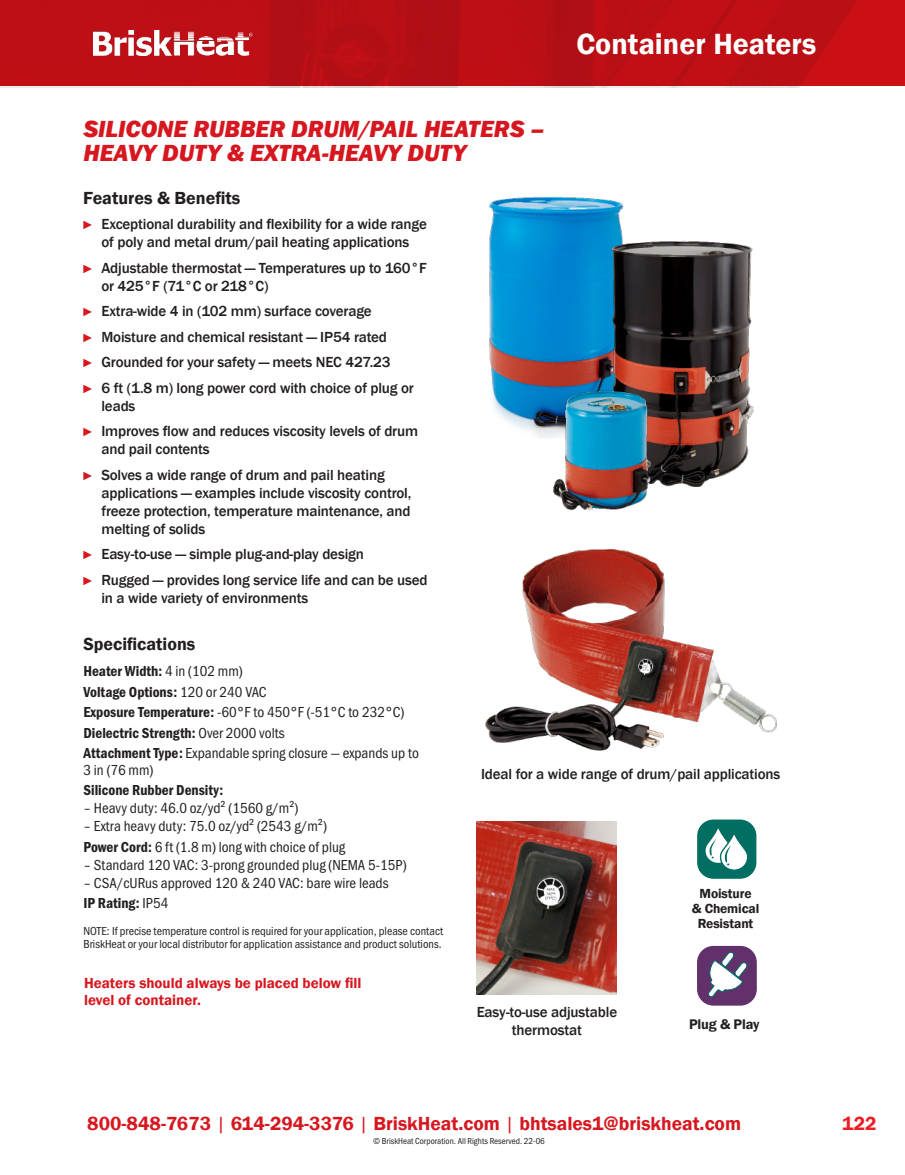
<style>
.page{position:relative;width:905px;height:1175px;background:#fff}
.page>*{position:absolute;margin:0;border:0;box-sizing:border-box;transform-origin:0 0}
.t1{font:600 30px "Franklin Gothic";color:#fff}
.CH{font:italic 800 24px/24px "Franklin Gothic";color:#d7171f}
.t2{font:600 19.5px "Franklin Gothic";color:#d7171f}
.t3{font:600 19.5px "Franklin Gothic";color:#ee1d23}
.Header_1{font:600 18px "Franklin Gothic";color:#231f20}
.Red_Arrow_Bullet_Lis{font:500 15px/18px "Franklin Gothic";letter-spacing:-.01em;color:#231f20}
.Body_Copy-_10pt_-_Re{font:15px/16.5px "Franklin Gothic URW Cond";color:#231f20}
.Body_Copy-_10pt_-_Re-2{font:15px "Franklin Gothic URW Con Dem";color:#231f20}
.Caption-_Bold{font:500 15px/17.7px "Franklin Gothic";letter-spacing:-.01em;color:#231f20;text-align:center}
.t4{font:600 15px/17.7px "Franklin Gothic";color:#d7171f}
.t5{font:600 14.25px "Franklin Gothic";letter-spacing:-.01em;color:#231f20}
.t6{font:600 13.5px "Franklin Gothic";letter-spacing:-.01em;color:#231f20}
.Small_print_-_8pt{font:12px/13.5px "Franklin Gothic URW Cond";color:#231f20}
.t7{font:9px "Franklin Gothic URW Cond";color:#231f20}
.s1{font-weight:600;font-size:12px;color:#d7171f}
.s2{font-family:"Franklin Gothic URW Cond"}
.s3{font-family:"Franklin Gothic URW Con Dem"}
.s4{font-weight:400}
</style>
<div class="page">
<img style="left:0;top:0;width:904px;height:87px">
<img style="left:94px;top:30px;width:159px;height:26px">
<img style="left:489px;top:197px;width:135px;height:241px">
<img style="left:566px;top:232px;width:188px;height:255px">
<img style="left:546px;top:389px;width:106px;height:122px">
<img style="left:485px;top:549px;width:292px;height:202px">
<img style="left:476px;top:821px;width:140px;height:173px">
<div style="left:697px;top:819px;width:59px;height:59px;background:#006e63;border-radius:16px"></div>
<svg style="left:705px;top:828px;width:42px;height:42px"></svg>
<div style="left:697px;top:945px;width:59px;height:60px;background:#62306b;border-radius:16px"></div>
<svg style="left:708px;top:952px;width:39px;height:45px"></svg>
<p class="CH" style="left:83px;top:117px;width:462px">SILICONE RUBBER DRUM/PAIL HEATERS –<br>HEAVY DUTY &amp; EXTRA-HEAVY DUTY</p>
<p class="Header_1" style="left:83px;top:187px;width:159px">Features &amp; Benefits</p>
<p class="Red_Arrow_Bullet_Lis" style="left:82px;top:215px;width:346px;text-align:center"><span class="s1">►</span> Exceptional durability and flexibility for a wide range of poly and metal drum/pail heating applications</p>
<p class="Red_Arrow_Bullet_Lis" style="left:101px;top:259px;width:327px;text-indent:-19px"><span class="s1">►</span> Adjustable thermostat — Temperatures up to 160°F or 425°F (71°C or 218°C)</p>
<p class="Red_Arrow_Bullet_Lis" style="left:82px;top:302px;width:291px"><span class="s1">►</span> Extra-wide 4 in (102 mm) surface coverage</p>
<p class="Red_Arrow_Bullet_Lis" style="left:82px;top:328px;width:306px"><span class="s1">►</span> Moisture and chemical resistant — IP54 rated</p>
<p class="Red_Arrow_Bullet_Lis" style="left:82px;top:353px;width:310px"><span class="s1">►</span> Grounded for your safety — meets NEC 427.23</p>
<p class="Red_Arrow_Bullet_Lis" style="left:101px;top:379px;width:314px;text-indent:-20px"><span class="s1">►</span> 6 ft (1.8 m) long power cord with choice of plug or leads</p>
<p class="Red_Arrow_Bullet_Lis" style="left:101px;top:422px;width:318px;text-indent:-20px"><span class="s1">►</span> Improves flow and reduces viscosity levels of drum and pail contents</p>
<p class="Red_Arrow_Bullet_Lis" style="left:101px;top:466px;width:311px;text-indent:-20px"><span class="s1">►</span> Solves a wide range of drum and pail heating applications — examples include viscosity control, freeze protection, temperature maintenance, and melting of solids</p>
<p class="Red_Arrow_Bullet_Lis" style="left:82px;top:545px;width:283px"><span class="s1">►</span> Easy-to-use — simple plug-and-play design</p>
<p class="Red_Arrow_Bullet_Lis" style="left:101px;top:571px;width:327px;text-indent:-20px"><span class="s1">►</span> Rugged — provides long service life and can be used in a wide variety of environments</p>
<p class="Header_1" style="left:83px;top:632px;width:113px">Specifications</p>
<h1 class="t1" style="left:576px;top:25px;width:241px">Container Heaters</h1>
<p class="Body_Copy-_10pt_-_Re-2" style="left:83px;top:661px;width:161px">Heater Width: <span class="s2">4 in (102 mm)</span></p>
<p class="Body_Copy-_10pt_-_Re-2" style="left:83px;top:681px;width:185px">Voltage Options: <span class="s2">120 or 240 VAC</span></p>
<p class="Body_Copy-_10pt_-_Re" style="left:83px;top:703px;width:322px"><span class="s3">Exposure Temperature:</span> -60°F to 450°F (-51°C to 232°C)</p>
<p class="Body_Copy-_10pt_-_Re-2" style="left:83px;top:722px;width:203px">Dielectric Strength: <span class="s2">Over 2000 volts</span></p>
<p class="Body_Copy-_10pt_-_Re" style="left:83px;top:744px;width:337px"><span class="s3">Attachment Type:</span> Expandable spring closure — expands up to<br>3 in (76 mm)</p>
<p class="Body_Copy-_10pt_-_Re-2" style="left:83px;top:780px;width:141px">Silicone Rubber Density:</p>
<p class="Body_Copy-_10pt_-_Re" style="left:83px;top:799px;width:216px">– Heavy duty: 46.0 oz/yd² (1560 g/m²)</p>
<p class="Body_Copy-_10pt_-_Re" style="left:83px;top:817px;width:245px">– Extra heavy duty: 75.0 oz/yd² (2543 g/m²)</p>
<p class="Body_Copy-_10pt_-_Re" style="left:83px;top:837px;width:263px"><span class="s3">Power Cord:</span> 6 ft (1.8 m) long with choice of plug</p>
<p class="Body_Copy-_10pt_-_Re" style="left:83px;top:855px;width:324px">– Standard 120 VAC: 3-prong grounded plug (NEMA 5-15P)</p>
<p class="Body_Copy-_10pt_-_Re" style="left:83px;top:873px;width:307px">– CSA/cURus approved 120 &amp; 240 VAC: bare wire leads</p>
<p class="Body_Copy-_10pt_-_Re-2" style="left:83px;top:893px;width:86px">IP Rating: <span class="s2">IP54</span></p>
<p class="Small_print_-_8pt" style="left:83px;top:923px;width:361px">NOTE: If precise temperature control is required for your application, please contact<br>BriskHeat or your local distributor for application assistance and product solutions.</p>
<p class="t4" style="left:84px;top:973px;width:279px">Heaters should always be placed below fill level of container.</p>
<p class="Caption-_Bold" style="left:481px;top:765px;width:301px">Ideal for a wide range of drum/pail applications</p>
<p class="Caption-_Bold" style="left:476px;top:1003px;width:142px">Easy-to-use adjustable thermostat</p>
<p class="t6" style="left:699px;top:884px;width:53px">Moisture</p>
<p class="t6" style="left:691px;top:899px;width:69px">&amp; Chemical</p>
<p class="t6" style="left:697px;top:914px;width:57px">Resistant</p>
<p class="t5" style="left:689px;top:1015px;width:72px">Plug &amp; Play</p>
<h3 class="t2" style="left:87px;top:1111px;width:655px">800-848-7673 <span class="s4">|</span> 614-294-3376 <span class="s4">|</span> BriskHeat.com <span class="s4">|</span> bhtsales1@briskheat.com</h3>
<p class="t7" style="left:373px;top:1134px;width:173px">© BriskHeat Corporation. All Rights Reserved. 22-06</p>
<h3 class="t3" style="left:842px;top:1111px;width:36px">122</h3>
</div>
